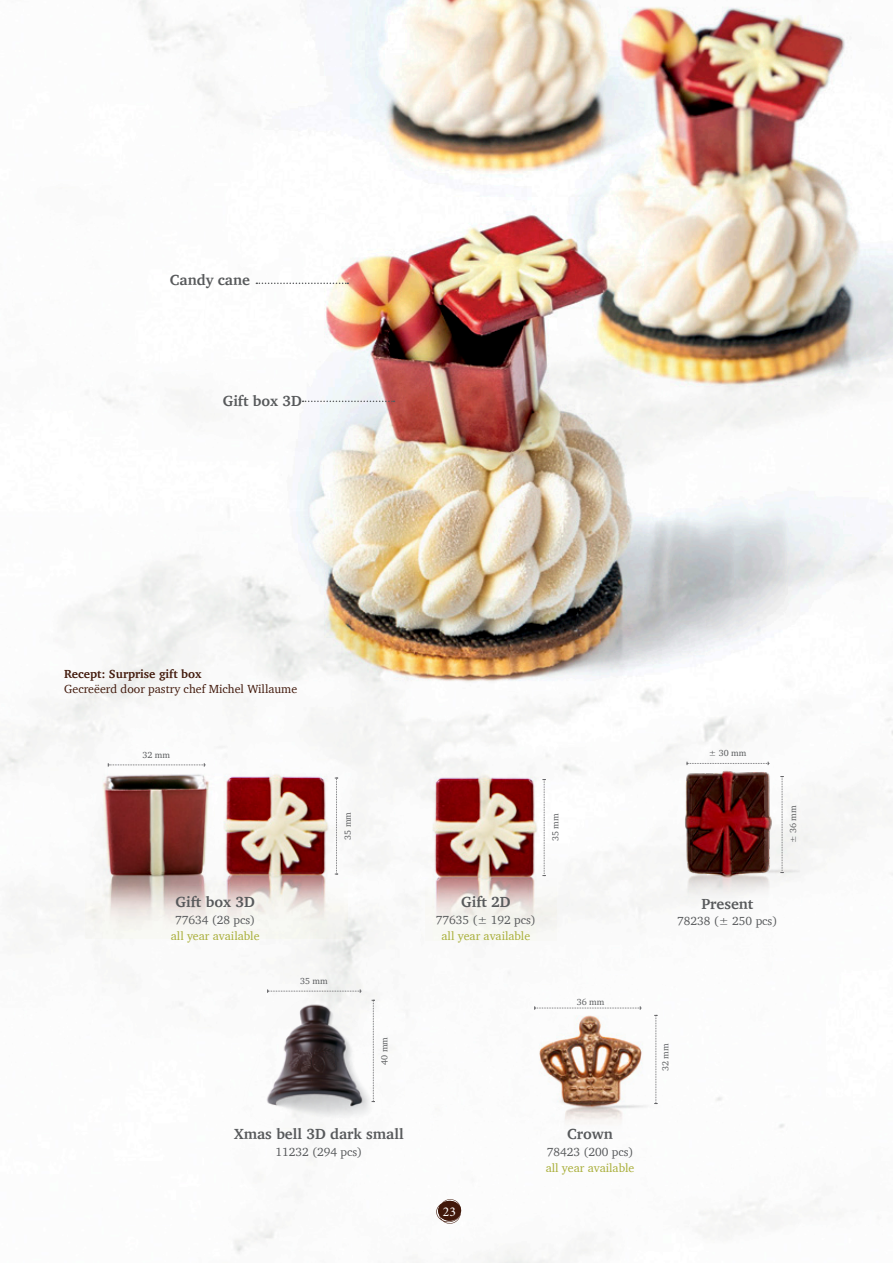
<style>
.page{position:relative;width:893px;height:1263px;background:#fff}
.page>*{position:absolute;margin:0;border:0;box-sizing:border-box;transform-origin:0 0}
.t1{font:700 15px "Charter";color:#57595b}
.t2{font:13.5px "Minion Pro";color:#fff}
.t3{font:12px "Charter";color:#57595b}
.t4{font:12px "Charter";color:#a7ad36}
.t5{font:12px "Charter";color:#41180a}
.t6{font:700 12px "Charter";color:#41180a}
.t7{font:9px "Charter";color:#57595b}
</style>
<div class="page">
<svg style="left:436px;top:1199px;width:25px;height:25px"></svg>
<img style="left:241px;top:1000px;width:142px;height:131px">
<svg style="left:267px;top:989px;width:94px;height:4px"></svg>
<svg style="left:372px;top:1000px;width:3px;height:102px"></svg>
<img style="left:426px;top:786px;width:130px;height:154px">
<svg style="left:542px;top:786px;width:4px;height:90px"></svg>
<img style="left:86px;top:767px;width:261px;height:172px">
<svg style="left:108px;top:763px;width:97px;height:4px"></svg>
<svg style="left:335px;top:786px;width:3px;height:89px"></svg>
<img style="left:670px;top:786px;width:131px;height:124px">
<svg style="left:780px;top:786px;width:4px;height:87px"></svg>
<img style="left:489px;top:974px;width:203px;height:191px">
<svg style="left:534px;top:1006px;width:107px;height:4px"></svg>
<svg style="left:654px;top:1015px;width:4px;height:89px"></svg>
<img style="left:230px;top:0;width:663px;height:786px">
<svg style="left:256px;top:283px;width:92px;height:1px"></svg>
<svg style="left:303px;top:401px;width:92px;height:1px"></svg>
<p class="t1" style="left:170px;top:267px;width:82px">Candy cane</p>
<p class="t1" style="left:223px;top:388px;width:81px">Gift box 3D</p>
<p class="t6" style="left:64px;top:663px;width:139px">Recept: Surprise gift box</p>
<p class="t5" style="left:64px;top:678px;width:235px">Gecreëerd door pastry chef Michel Willaume</p>
<p class="t7" style="left:142px;top:747px;width:29px">32 mm</p>
<p class="t1" style="left:176px;top:889px;width:81px">Gift box 3D</p>
<p class="t3" style="left:175px;top:909px;width:82px">77634 (28 pcs)</p>
<p class="t4" style="left:171px;top:926px;width:90px">all year available</p>
<p class="t7" style="left:340px;top:840px;width:29px;rotate:-90deg">35 mm</p>
<p class="t7" style="left:300px;top:973px;width:29px">35 mm</p>
<p class="t7" style="left:377px;top:1065px;width:29px;rotate:-90deg">40 mm</p>
<p class="t1" style="left:234px;top:1121px;width:171px">Xmas bell 3D dark small</p>
<p class="t3" style="left:275px;top:1141px;width:88px">11232 (294 pcs)</p>
<p class="t7" style="left:547px;top:841px;width:29px;rotate:-90deg">35 mm</p>
<p class="t1" style="left:461px;top:889px;width:51px">Gift 2D</p>
<p class="t3" style="left:436px;top:909px;width:102px">77635 (± 192 pcs)</p>
<p class="t4" style="left:442px;top:926px;width:90px">all year available</p>
<p class="t7" style="left:577px;top:994px;width:29px">36 mm</p>
<p class="t2" style="left:443px;top:1202px;width:14px">23</p>
<p class="t1" style="left:567px;top:1121px;width:47px">Crown</p>
<p class="t3" style="left:547px;top:1141px;width:88px">78423 (200 pcs)</p>
<p class="t4" style="left:546px;top:1158px;width:90px">all year available</p>
<p class="t7" style="left:709px;top:745px;width:39px">± 30 mm</p>
<p class="t7" style="left:785px;top:843px;width:39px;rotate:-90deg">± 36 mm</p>
<p class="t1" style="left:701px;top:890px;width:53px">Present</p>
<p class="t3" style="left:677px;top:911px;width:102px">78238 (± 250 pcs)</p>
<p class="t7" style="left:658px;top:1071px;width:29px;rotate:-90deg">32 mm</p>
</div>
